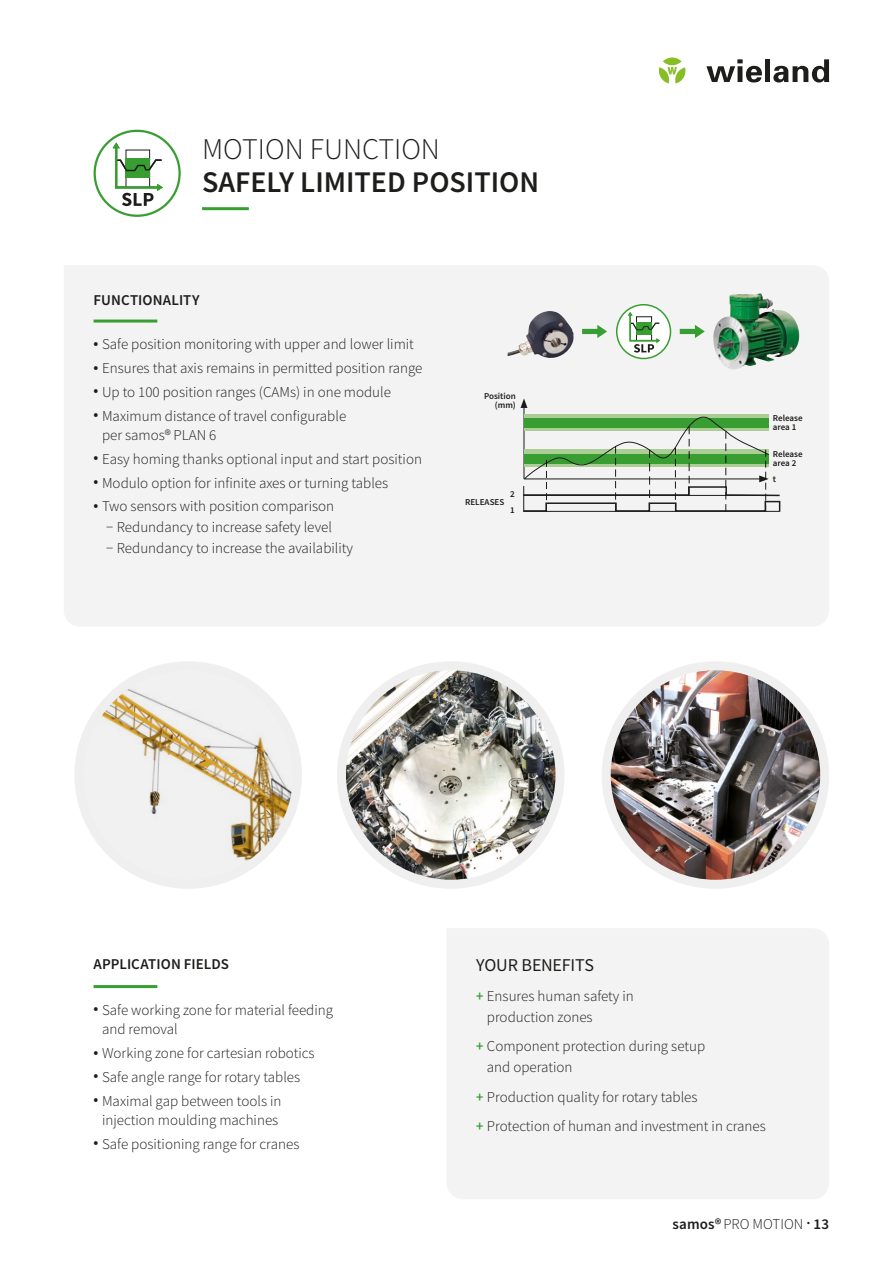
<style>
.page{position:relative;width:893px;height:1263px;background:#fff}
.page>*{position:absolute;margin:0;border:0;box-sizing:border-box;transform-origin:0 0}
.t1{font:600 30px "Source Sans Pro";color:#1d1d1b}
.t2{font:300 30px "Source Sans Pro";color:#1d1d1b}
.t3{font:18px "Source Sans Pro";letter-spacing:-.01em;color:#1d1d1b}
.t4{font:300 15px/19.5px "Source Sans Pro";color:#1d1d1b}
.t5{font:600 15px "Source Sans Pro";letter-spacing:.005em;color:#1d1d1b}
.t6{font:600 9px/9px "Source Sans Pro";color:#1d1d1b}
.s1{font-weight:600}
.s2{font-weight:600;color:#389e32}
.s3{font-weight:300}
</style>
<div class="page">
<div style="left:64px;top:266px;width:765px;height:360px;background:#f3f3f3"></div>
<hr style="left:94px;top:320px;width:63px;height:3px;background:#389e32">
<hr style="left:94px;top:985px;width:63px;height:3px;background:#389e32">
<div style="left:447px;top:928px;width:382px;height:271px;background:#f3f3f3"></div>
<div style="left:94px;top:130px;width:87px;height:87px;border:2px solid #389e32;border-radius:50%"></div>
<svg style="left:113px;top:142px;width:50px;height:64px"></svg>
<div style="left:617px;top:305px;width:53px;height:53px;background:#fff;border-radius:50%"></div>
<div style="left:616px;top:304px;width:55px;height:55px;border:2px solid #389e32;border-radius:50%"></div>
<svg style="left:628px;top:312px;width:32px;height:41px"></svg>
<img style="left:84px;top:671px;width:208px;height:208px">
<div style="left:74px;top:661px;width:228px;height:228px;border:9px solid #f0efef;border-radius:50%"></div>
<img style="left:606px;top:666px;width:219px;height:218px;border-radius:109px">
<div style="left:602px;top:661px;width:227px;height:228px;border:9px solid #f0efef;border-radius:50%"></div>
<img style="left:341px;top:666px;width:219px;height:218px;border-radius:109px">
<div style="left:337px;top:661px;width:227px;height:228px;border:9px solid #f0efef;border-radius:50%"></div>
<svg style="left:520px;top:398px;width:261px;height:115px"></svg>
<hr style="left:202px;top:207px;width:47px;height:3px;background:#389e32">
<img style="left:713px;top:293px;width:86px;height:78px">
<img style="left:508px;top:311px;width:66px;height:49px">
<svg style="left:582px;top:325px;width:25px;height:13px"></svg>
<svg style="left:680px;top:325px;width:25px;height:13px"></svg>
<div style="left:663px;top:58px;width:18px;height:7px;background:#87bd25;border-radius:50%"></div>
<svg style="left:659px;top:67px;width:27px;height:17px"></svg>
<svg style="left:706px;top:59px;width:56px;height:23px"></svg>
<div style="left:765px;top:59px;width:5px;height:23px;background:#1d1d1b"></div>
<svg style="left:773px;top:59px;width:56px;height:23px"></svg>
<h1 class="t2" style="left:202px;top:131px;width:239px">MOTION FUNCTION</h1>
<h1 class="t1" style="left:202px;top:162px;width:339px">SAFELY LIMITED POSITION</h1>
<p class="t5" style="left:94px;top:290px;width:108px">FUNCTIONALITY</p>
<p class="t4" style="left:94px;top:335px;width:322px"><span class="s1">•</span> Safe position monitoring with upper and lower limit</p>
<p class="t4" style="left:94px;top:358px;width:330px"><span class="s1">•</span> Ensures that axis remains in permitted position range</p>
<p class="t4" style="left:94px;top:382px;width:299px"><span class="s1">•</span> Up to 100 position ranges (CAMs) in one module</p>
<p class="t4" style="left:102px;top:406px;width:246px;text-indent:-9px"><span class="s1">•</span> Maximum distance of travel configurable per samos® PLAN 6</p>
<p class="t4" style="left:94px;top:449px;width:330px"><span class="s1">•</span> Easy homing thanks optional input and start position</p>
<p class="t4" style="left:94px;top:473px;width:296px"><span class="s1">•</span> Modulo option for infinite axes or turning tables</p>
<p class="t4" style="left:106px;top:496px;width:248px;line-height:20.7px;text-indent:-13px"><span class="s1">•</span> Two sensors with position comparison<br>− Redundancy to increase safety level<br>− Redundancy to increase the availability</p>
<p class="t6" style="left:484px;top:391px;width:33px;text-align:right">Position (mm)</p>
<p class="t6" style="left:510px;top:486px;width:6px;line-height:16.4px">2<br>1</p>
<p class="t6" style="left:465px;top:497px;width:41px">RELEASES</p>
<p class="t6" style="left:773px;top:414px;width:31px">Release area 1</p>
<p class="t6" style="left:773px;top:449px;width:31px">Release area 2</p>
<p class="t6" style="left:773px;top:474px;width:5px">t</p>
<p class="t5" style="left:94px;top:954px;width:137px">APPLICATION FIELDS</p>
<p class="t4" style="left:102px;top:1000px;width:233px;text-indent:-9px"><span class="s1">•</span> Safe working zone for material feeding and removal</p>
<p class="t4" style="left:94px;top:1043px;width:223px"><span class="s1">•</span> Working zone for cartesian robotics</p>
<p class="t4" style="left:94px;top:1067px;width:208px"><span class="s1">•</span> Safe angle range for rotary tables</p>
<p class="t4" style="left:94px;top:1091px;width:189px;text-align:center"><span class="s1">•</span> Maximal gap between tools in injection moulding machines</p>
<p class="t4" style="left:94px;top:1134px;width:207px"><span class="s1">•</span> Safe positioning range for cranes</p>
<p class="t3" style="left:476px;top:954px;width:119px">YOUR BENEFITS</p>
<p class="t4" style="left:487px;top:985px;width:148px;line-height:21px;text-indent:-11px"><span class="s2">+</span> Ensures human safety in production zones</p>
<p class="t4" style="left:487px;top:1036px;width:220px;line-height:21px;text-indent:-11px"><span class="s2">+</span> Component protection during setup and operation</p>
<p class="t4" style="left:476px;top:1082px;width:291px;line-height:29.5px"><span class="s2">+</span> Production quality for rotary tables<br><span class="s2">+</span> Protection of human and investment in cranes</p>
<p class="t5" style="left:673px;top:1214px;width:158px">samos®<span class="s3">PRO MOTION</span> . 13</p>
</div>
